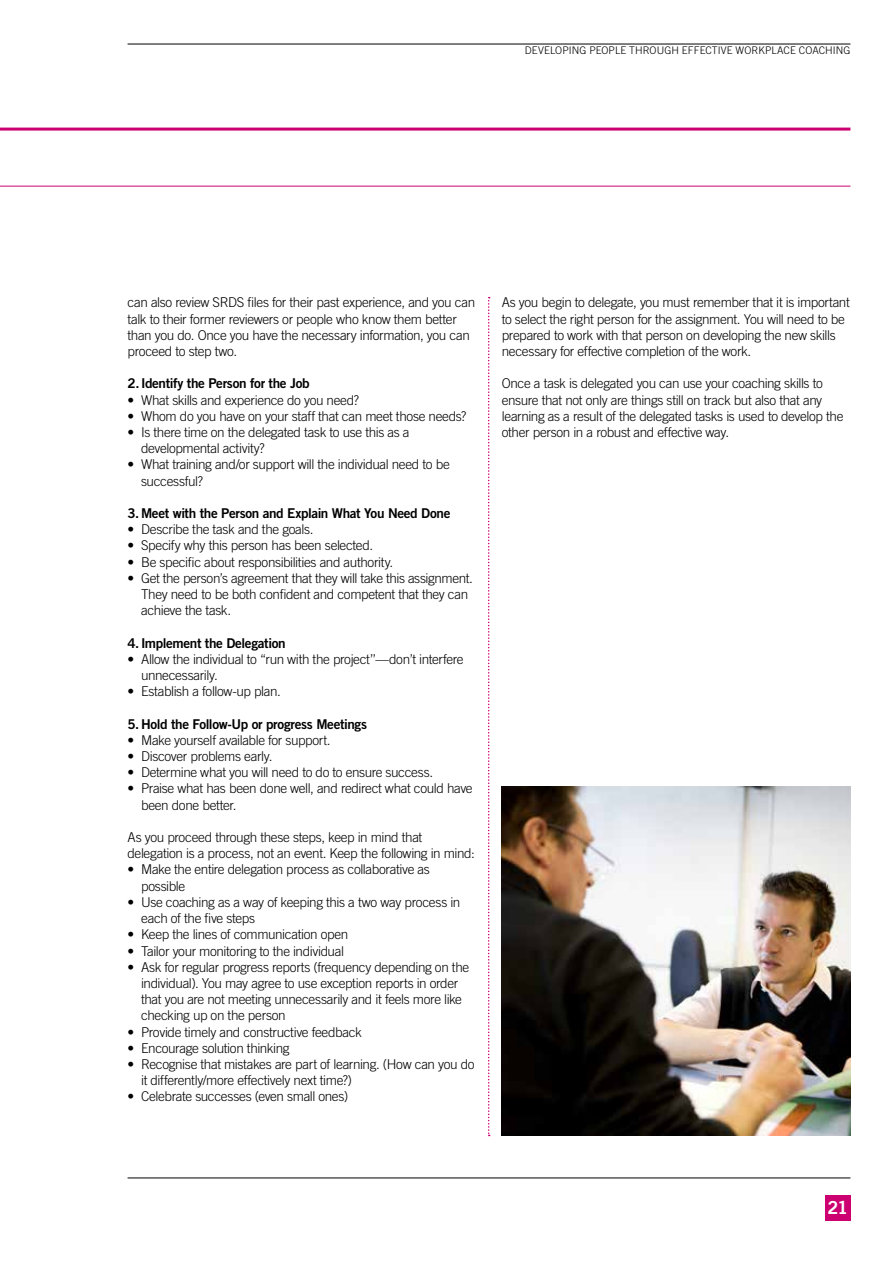
<style>
.page{position:relative;width:893px;height:1263px;background:#fff}
.page>*{position:absolute;margin:0;border:0;box-sizing:border-box;transform-origin:0 0}
.t1{font:18px "Trade Gothic LT Std Bd 2";color:#fff}
.t2{font:300 13.5px/16.2px "Trade Gothic LT Std";letter-spacing:-.025em;color:#000}
.t3{font:13.5px "Trade Gothic LT Std Bd 2";letter-spacing:-.025em;color:#000}
.t4{font:300 10.5px "Trade Gothic LT Std";letter-spacing:.005em;color:#000}
</style>
<div class="page">
<hr style="left:128px;top:44px;width:722px;height:1px;background:#000">
<hr style="left:0;top:128px;width:850px;height:3px;background:#cc0070">
<hr style="left:0;top:186px;width:850px;height:1px;background:#cc0070">
<hr style="left:128px;top:1178px;width:722px;height:1px;background:#000">
<svg style="left:488px;top:297px;width:2px;height:839px"></svg>
<img style="left:502px;top:787px;width:348px;height:348px">
<div style="left:825px;top:1195px;width:25px;height:25px;background:#cc0070"></div>
<p class="t4" style="left:525px;top:44px;width:327px">DEVELOPING PEOPLE THROUGH EFFECTIVE WORKPLACE COACHING</p>
<p class="t2" style="left:128px;top:294px;width:349px">can also review SRDS files for their past experience, and you can talk to their former reviewers or people who know them better than you do. Once you have the necessary information, you can proceed to step two.</p>
<p class="t3" style="left:128px;top:375px;width:184px">2.Identify the Person for the Job</p>
<p class="t2" style="left:128px;top:392px;width:233px">• What skills and experience do you need?</p>
<p class="t2" style="left:128px;top:408px;width:340px">• Whom do you have on your staff that can meet those needs?</p>
<p class="t2" style="left:141px;top:424px;width:270px;text-indent:-14px">• Is there time on the delegated task to use this as a developmental activity?</p>
<p class="t2" style="left:141px;top:456px;width:310px;text-indent:-14px">• What training and/or support will the individual need to be successful?</p>
<p class="t3" style="left:128px;top:505px;width:324px">3. Meet with the Person and Explain What You Need Done</p>
<p class="t2" style="left:128px;top:521px;width:187px">• Describe the task and the goals.</p>
<p class="t2" style="left:128px;top:537px;width:247px">• Specify why this person has been selected.</p>
<p class="t2" style="left:128px;top:554px;width:267px">• Be specific about responsibilities and authority.</p>
<p class="t2" style="left:141px;top:570px;width:333px;text-indent:-14px">• Get the person’s agreement that they will take this assignment.<br>They need to be both confident and competent that they can achieve the task.</p>
<p class="t3" style="left:128px;top:634px;width:160px">4.Implement the Delegation</p>
<p class="t2" style="left:141px;top:651px;width:324px;text-indent:-14px">• Allow the individual to “run with the project’’—don’t interfere unnecessarily.</p>
<p class="t2" style="left:128px;top:683px;width:155px">• Establish a follow-up plan.</p>
<p class="t3" style="left:128px;top:715px;width:241px">5. Hold the Follow-Up or progress Meetings</p>
<p class="t2" style="left:128px;top:732px;width:205px">• Make yourself available for support.</p>
<p class="t2" style="left:128px;top:748px;width:147px">• Discover problems early.</p>
<p class="t2" style="left:128px;top:764px;width:307px">• Determine what you will need to do to ensure success.</p>
<p class="t2" style="left:141px;top:780px;width:333px;text-indent:-14px">• Praise what has been done well, and redirect what could have been done better.</p>
<p class="t2" style="left:128px;top:829px;width:349px">As you proceed through these steps, keep in mind that delegation is a process, not an event. Keep the following in mind:</p>
<p class="t2" style="left:141px;top:861px;width:290px;text-indent:-14px">• Make the entire delegation process as collaborative as possible</p>
<p class="t2" style="left:141px;top:894px;width:321px;text-indent:-14px">• Use coaching as a way of keeping this a two way process in each of the five steps</p>
<p class="t2" style="left:128px;top:926px;width:222px">• Keep the lines of communication open</p>
<p class="t2" style="left:128px;top:942px;width:218px">• Tailor your monitoring to the individual</p>
<p class="t2" style="left:141px;top:959px;width:330px;text-indent:-14px">• Ask for regular progress reports (frequency depending on the individual). You may agree to use exception reports in order that you are not meeting unnecessarily and it feels more like checking up on the person</p>
<p class="t2" style="left:128px;top:1023px;width:236px">• Provide timely and constructive feedback</p>
<p class="t2" style="left:128px;top:1040px;width:163px">• Encourage solution thinking</p>
<p class="t2" style="left:141px;top:1056px;width:335px;text-indent:-14px">• Recognise that mistakes are part of learning. (How can you do it differently/more effectively next time?)</p>
<p class="t2" style="left:128px;top:1088px;width:222px">• Celebrate successes (even small ones)</p>
<p class="t2" style="left:502px;top:294px;width:349px">As you begin to delegate, you must remember that it is important to select the right person for the assignment. You will need to be prepared to work with that person on developing the new skills necessary for effective completion of the work.</p>
<p class="t2" style="left:502px;top:375px;width:343px">Once a task is delegated you can use your coaching skills to ensure that not only are things still on track but also that any learning as a result of the delegated tasks is used to develop the other person in a robust and effective way.</p>
<h1 class="t1" style="left:827px;top:1196px;width:22px">21</h1>
</div>
